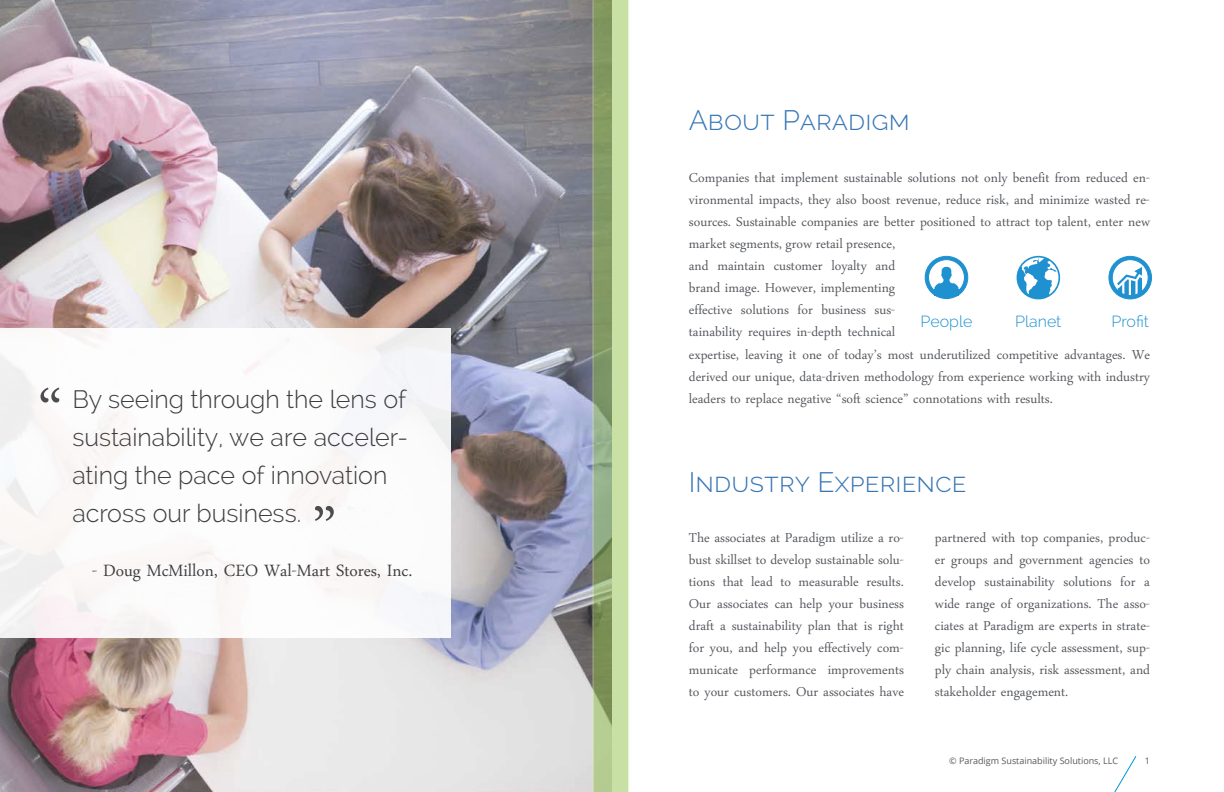
<style>
.page{position:relative;width:1224px;height:792px;background:#fff}
.page>*{position:absolute;margin:0;border:0;box-sizing:border-box;transform-origin:0 0}
.t1{font:90px "Daun Penh";color:#4d4d4f}
.t2{font:300 28px "Raleway";color:#3876b6}
.t3{font:300 25px/38px "Raleway";color:#3d3c3e}
.t4{font:24px "Daun Penh";color:#3d3c3e}
.t5{font:19px/22px "Daun Penh";color:#54575c;text-align:justify}
.t6{font:300 16px "Raleway";color:#2091d0}
.t7{font:9px "Open Sans";color:#58595b}
</style>
<div class="page">
<img style="left:0;top:0;width:593px;height:792px">
<div style="left:0;top:328px;width:451px;height:310px;background:#fff"></div>
<svg style="left:593px;top:0;width:36px;height:792px;background:#a9bf89"></svg>
<svg style="left:925px;top:256px;width:43px;height:43px"></svg>
<div style="left:934px;top:289px;width:25px;height:6px;background:#2091d0"></div>
<svg style="left:1017px;top:256px;width:43px;height:43px"></svg>
<svg style="left:1108px;top:256px;width:44px;height:43px"></svg>
<svg style="left:1114px;top:756px;width:23px;height:36px"></svg>
<h1 class="t1" style="left:37px;top:349px;width:27px">“</h1>
<h3 class="t3" style="left:72px;top:380px;width:337px">By seeing through the lens of sustainability, we are acceler&shy;ating the pace of innovation across our business.</h3>
<h1 class="t1" style="left:337px;top:560px;width:27px;rotate:-180deg">“</h1>
<p class="t4" style="left:92px;top:553px;width:322px">- Doug McMillon, CEO Wal-Mart Stores, Inc.</p>
<h2 class="t2" style="left:689px;top:104px;width:223px">About Paradigm</h2>
<p class="t5" style="left:689px;top:165px;width:463px;text-align:left">Companies that implement sustainable solutions not only benefit from reduced en&shy;vironmental impacts, they also boost revenue, reduce risk, and minimize wasted re&shy;sources. Sustainable companies are better positioned to attract top talent, enter new market segments, grow retail presence,<br>and maintain customer loyalty and<br>brand image. However, implementing<br>effective solutions for business sus-<br>tainability requires in-depth technical</p>
<p class="t6" style="left:921px;top:312px;width:53px">People</p>
<p class="t6" style="left:1015px;top:312px;width:48px">Planet</p>
<p class="t6" style="left:1112px;top:312px;width:39px">Profit</p>
<p class="t5" style="left:689px;top:342px;width:463px">expertise, leaving it one of today’s most underutilized competitive advantages. We derived our unique, data-driven methodology from experience working with industry leaders to replace negative “soft science” connotations with results.</p>
<h2 class="t2" style="left:689px;top:466px;width:279px">Industry Experience</h2>
<p class="t5" style="left:689px;top:524px;width:217px">The associates at Paradigm utilize a ro&shy;bust skillset to develop sustainable solu&shy;tions that lead to measurable results.<br>Our associates can help your business draft a sustainability plan that is right for you, and help you effectively com&shy;municate performance improvements to your customers. Our associates have</p>
<p class="t5" style="left:935px;top:524px;width:217px">partnered with top companies, produc&shy;er groups and government agencies to develop sustainability solutions for a wide range of organizations. The asso&shy;ciates at Paradigm are experts in strate&shy;gic planning, life cycle assessment, sup&shy;ply chain analysis, risk assessment, and stakeholder engagement.</p>
<p class="t7" style="left:949px;top:755px;width:170px">© Paradigm Sustainability Solutions, LLC</p>
<p class="t7" style="left:1145px;top:755px;width:7px">1</p>
</div>
